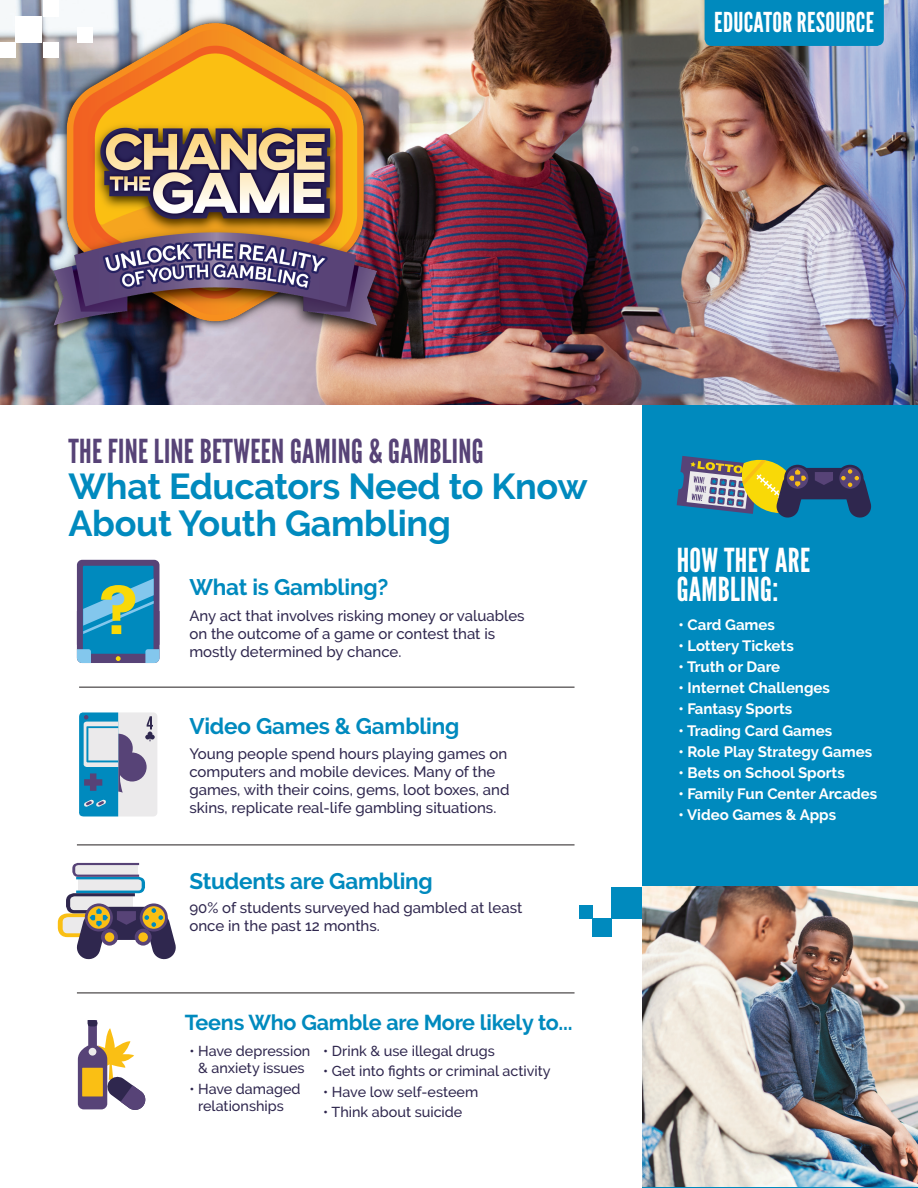
<style>
.page{position:relative;width:918px;height:1188px;background:#fff}
.page>*{position:absolute;margin:0;border:0;box-sizing:border-box;transform-origin:0 0}
.t1{font:700 36px/37.5px "Raleway";letter-spacing:-.01em;color:#008abe}
.t2{font:33px "League Gothic";letter-spacing:.01em;color:#574377}
.t3{font:33px/28.3px "League Gothic";letter-spacing:.01em;color:#fff}
.t4{font:27.45px "League Gothic";letter-spacing:.01em;color:#fff}
.t5{font:700 22.5px "Raleway";letter-spacing:-.01em;color:#008abe}
.t6{font:700 21.45px "Raleway";letter-spacing:-.01em;color:#008abe}
.t7{font:500 15px/18px "Raleway";color:#2f274e}
.t8{font:700 15px "Raleway";color:#fff}
.t9{font:500 14.4px/17.2px "Raleway";color:#2f274e;text-align:center}
</style>
<div class="page">
<div style="left:643px;top:401px;width:275px;height:787px;background:#008abe"></div>
<img style="left:0;top:0;width:918px;height:405px">
<div style="left:612px;top:887px;width:31px;height:31px;background:#008abe"></div>
<div style="left:593px;top:918px;width:19px;height:19px;background:#008abe"></div>
<div style="left:579px;top:905px;width:14px;height:13px;background:#008abe"></div>
<img style="left:643px;top:887px;width:275px;height:299px">
<svg style="left:58px;top:863px;width:118px;height:97px"></svg>
<svg style="left:77px;top:560px;width:82px;height:103px;background:#3f8ba7"></svg>
<svg style="left:79px;top:712px;width:78px;height:105px;background:#8cb2cb"></svg>
<hr style="left:79px;top:687px;width:496px;height:1px;background:#231f20">
<hr style="left:77px;top:845px;width:498px;height:1px;background:#231f20">
<hr style="left:77px;top:993px;width:498px;height:1px;background:#231f20">
<img style="left:37px;top:0;width:355px;height:349px">
<div style="left:16px;top:16px;width:26px;height:26px;background:#fff"></div>
<div style="left:0;top:42px;width:16px;height:16px;background:#fff"></div>
<div style="left:43px;top:42px;width:16px;height:16px;background:#fff"></div>
<div style="left:43px;top:0;width:16px;height:16px;background:#fff"></div>
<div style="left:77px;top:27px;width:16px;height:15px;background:#fff"></div>
<div style="left:705px;top:0;width:179px;height:46px;background:#008abe"></div>
<svg style="left:78px;top:1020px;width:68px;height:90px"></svg>
<svg style="left:677px;top:456px;width:195px;height:62px"></svg>
<p class="t4" style="left:714px;top:6px;width:161px">EDUCATOR RESOURCE</p>
<p class="t2" style="left:68px;top:432px;width:417px">THE FINE LINE BETWEEN GAMING &amp; GAMBLING</p>
<p class="t1" style="left:68px;top:467px;width:521px">What Educators Need to Know<br>About Youth Gambling</p>
<p class="t5" style="left:189px;top:574px;width:200px">What is Gambling?</p>
<p class="t7" style="left:189px;top:606px;width:337px">Any act that involves risking money or valuables on the outcome of a game or contest that is mostly determined by chance.</p>
<p class="t5" style="left:189px;top:713px;width:272px">Video Games &amp; Gambling</p>
<p class="t7" style="left:189px;top:744px;width:322px">Young people spend hours playing games on computers and mobile devices. Many of the games, with their coins, gems, loot boxes, and skins, replicate real-life gambling situations.</p>
<p class="t5" style="left:189px;top:868px;width:245px">Students are Gambling</p>
<p class="t7" style="left:189px;top:898px;width:334px">90% of students surveyed had gambled at least once in the past 12 months.</p>
<p class="t6" style="left:185px;top:1010px;width:389px">Teens Who Gamble are More likely to...</p>
<p class="t9" style="left:189px;top:1043px;width:123px">• Have depression &amp; anxiety issues</p>
<p class="t9" style="left:189px;top:1080px;width:113px">• Have damaged relationships</p>
<p class="t9" style="left:323px;top:1043px;width:173px">• Drink &amp; use illegal drugs</p>
<p class="t9" style="left:323px;top:1063px;width:229px">• Get into fights or criminal activity</p>
<p class="t9" style="left:323px;top:1083px;width:157px">• Have low self-esteem</p>
<p class="t9" style="left:323px;top:1103px;width:141px">• Think about suicide</p>
<p class="t3" style="left:677px;top:547px;width:135px">HOW THEY ARE<br>GAMBLING:</p>
<p class="t8" style="left:679px;top:616px;width:98px">• Card Games</p>
<p class="t8" style="left:679px;top:637px;width:117px">• Lottery Tickets</p>
<p class="t8" style="left:679px;top:658px;width:103px">• Truth or Dare</p>
<p class="t8" style="left:679px;top:679px;width:153px">• Internet Challenges</p>
<p class="t8" style="left:679px;top:701px;width:115px">• Fantasy Sports</p>
<p class="t8" style="left:679px;top:722px;width:155px">• Trading Card Games</p>
<p class="t8" style="left:679px;top:743px;width:195px">• Role Play Strategy Games</p>
<p class="t8" style="left:679px;top:764px;width:168px">• Bets on School Sports</p>
<p class="t8" style="left:679px;top:785px;width:200px">• Family Fun Center Arcades</p>
<p class="t8" style="left:679px;top:806px;width:159px">• Video Games &amp; Apps</p>
</div>
